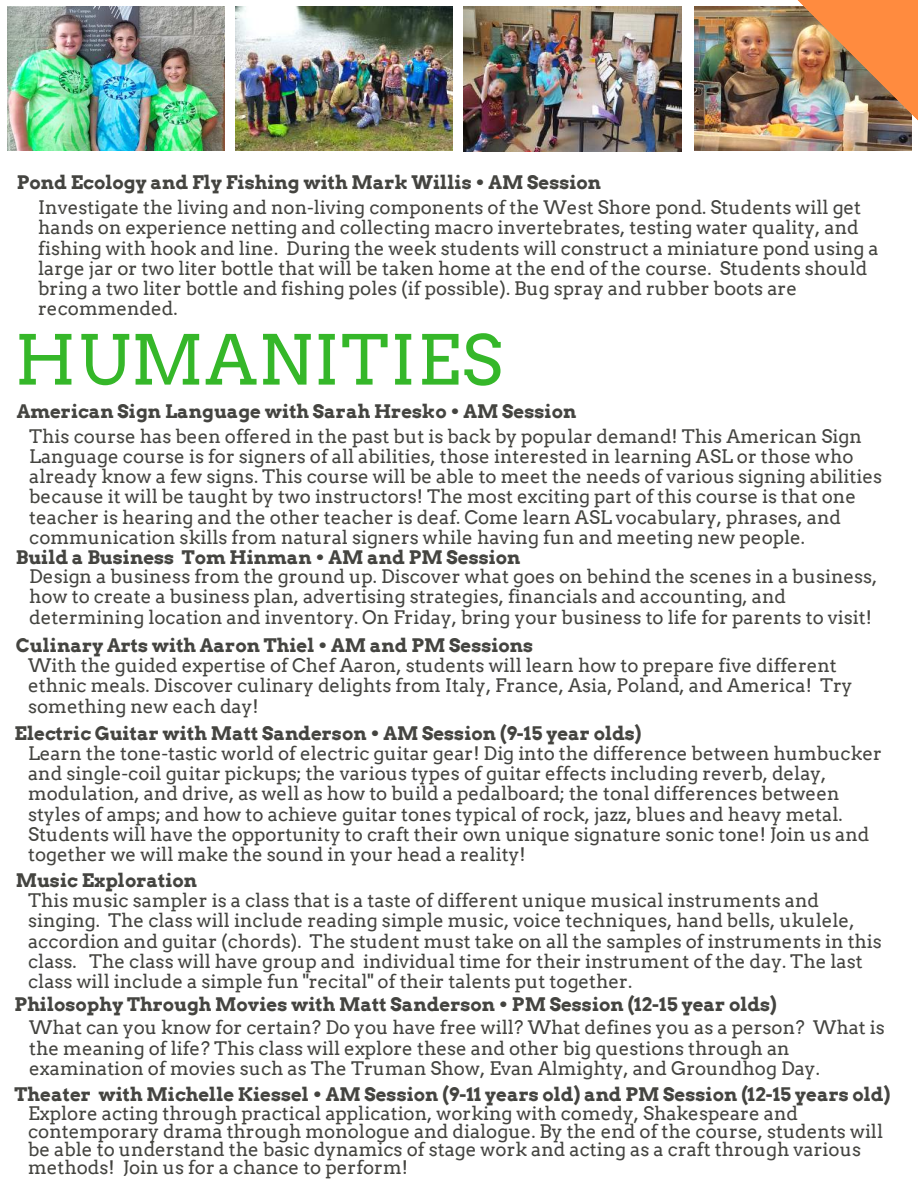
<style>
.page{position:relative;width:918px;height:1188px;background:#fff}
.page>*{position:absolute;margin:0;border:0;box-sizing:border-box;transform-origin:0 0}
.t1{font:68.55px "Arvo";letter-spacing:.02em;color:#35b729}
.t2{font:18.75px/20.2px "Arvo";color:#444440}
.t3{font:700 18.75px "Arvo";color:#444440}
</style>
<div class="page">
<img style="left:8px;top:7px;width:217px;height:144px">
<img style="left:235px;top:7px;width:217px;height:144px">
<img style="left:464px;top:7px;width:218px;height:145px">
<img style="left:694px;top:7px;width:217px;height:144px">
<img style="left:797px;top:0;width:121px;height:121px">
<p class="t3" style="left:17px;top:171px;width:586px">Pond Ecology and Fly Fishing with Mark Willis • AM Session</p>
<p class="t2" style="left:38px;top:197px;width:842px">Investigate the living and non-living components of the West Shore pond. Students will get hands on experience netting and collecting macro invertebrates, testing water quality, and fishing with hook and line. During the week students will construct a miniature pond using a large jar or two liter bottle that will be taken home at the end of the course. Students should bring a two liter bottle and fishing poles (if possible). Bug spray and rubber boots are recommended.</p>
<h1 class="t1" style="left:15px;top:319px;width:489px">HUMANITIES</h1>
<p class="t3" style="left:17px;top:400px;width:561px">American Sign Language with Sarah Hresko • AM Session</p>
<p class="t2" style="left:29px;top:426px;width:854px">This course has been offered in the past but is back by popular demand! This American Sign Language course is for signers of all abilities, those interested in learning ASL or those who already know a few signs. This course will be able to meet the needs of various signing abilities because it will be taught by two instructors! The most exciting part of this course is that one teacher is hearing and the other teacher is deaf. Come learn ASL vocabulary, phrases, and communication skills from natural signers while having fun and meeting new people.</p>
<p class="t3" style="left:16px;top:546px;width:506px">Build a Business Tom Hinman • AM and PM Session</p>
<p class="t2" style="left:29px;top:566px;width:850px">Design a business from the ground up. Discover what goes on behind the scenes in a business, how to create a business plan, advertising strategies, financials and accounting, and determining location and inventory. On Friday, bring your business to life for parents to visit!</p>
<p class="t3" style="left:16px;top:634px;width:519px">Culinary Arts with Aaron Thiel • AM and PM Sessions</p>
<p class="t2" style="left:28px;top:655px;width:826px">With the guided expertise of Chef Aaron, students will learn how to prepare five different ethnic meals. Discover culinary delights from Italy, France, Asia, Poland, and America! Try something new each day!</p>
<p class="t3" style="left:15px;top:722px;width:628px">Electric Guitar with Matt Sanderson • AM Session (9-15 year olds)</p>
<p class="t2" style="left:28px;top:743px;width:855px">Learn the tone-tastic world of electric guitar gear! Dig into the difference between humbucker and single-coil guitar pickups; the various types of guitar effects including reverb, delay, modulation, and drive, as well as how to build a pedalboard; the tonal differences between styles of amps; and how to achieve guitar tones typical of rock, jazz, blues and heavy metal.<br>Students will have the opportunity to craft their own unique signature sonic tone! Join us and together we will make the sound in your head a reality!</p>
<p class="t3" style="left:16px;top:869px;width:183px">Music Exploration</p>
<p class="t2" style="left:28px;top:890px;width:855px">This music sampler is a class that is a taste of different unique musical instruments and singing. The class will include reading simple music, voice techniques, hand bells, ukulele, accordion and guitar (chords). The student must take on all the samples of instruments in this class. The class will have group and individual time for their instrument of the day. The last class will include a simple fun "recital" of their talents put together.</p>
<p class="t3" style="left:15px;top:993px;width:764px">Philosophy Through Movies with Matt Sanderson • PM Session (12-15 year olds)</p>
<p class="t2" style="left:29px;top:1018px;width:857px">What can you know for certain? Do you have free will? What defines you as a person? What is the meaning of life? This class will explore these and other big questions through an examination of movies such as The Truman Show, Evan Almighty, and Groundhog Day.</p>
<p class="t3" style="left:15px;top:1083px;width:877px">Theater with Michelle Kiessel • AM Session (9-11 years old) and PM Session (12-15 years old)</p>
<p class="t2" style="left:28px;top:1104px;width:856px;line-height:18px">Explore acting through practical application, working with comedy, Shakespeare and contemporary drama through monologue and dialogue. By the end of the course, students will be able to understand the basic dynamics of stage work and acting as a craft through various methods! Join us for a chance to perform!</p>
</div>
